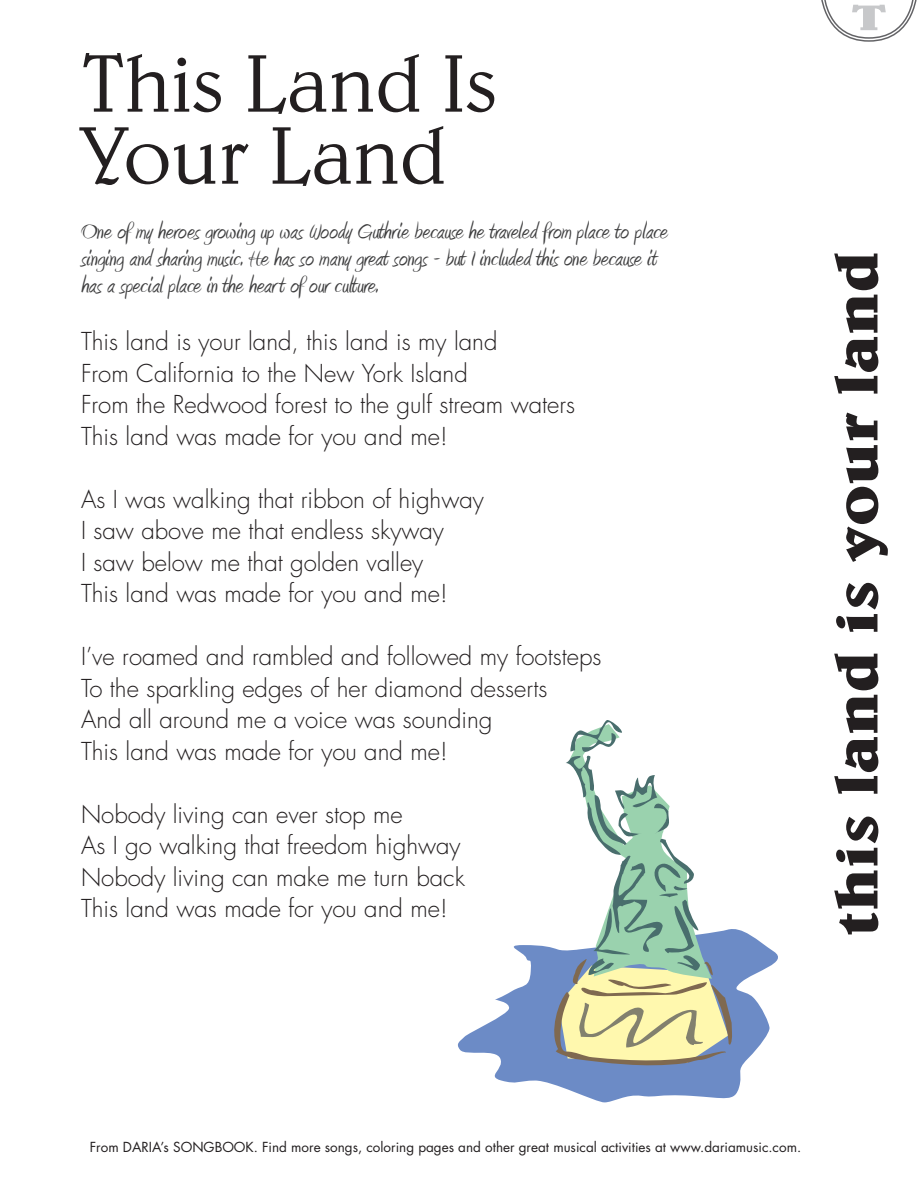
<style>
.page{position:relative;width:918px;height:1188px;background:#fff}
.page>*{position:absolute;margin:0;border:0;box-sizing:border-box;transform-origin:0 0}
.t1{font:300 82.5px/72px "Belwe Std";color:#231f20}
.t2{font:condensed 61.8px "Belwe Std";color:#231f20;scale:1.33 1}
.t3{font:condensed 36px "Belwe Std";color:#c7c8ca;scale:2 1}
.t4{font:27px/27px "Amienne";color:#3e3e3f}
.t5{font:300 24px/31.5px "Futura Std";color:#231f20}
.t6{font:13.5px "Futura Std";color:#231f20}
</style>
<div class="page">
<svg style="left:821px;top:0;width:96px;height:42px"></svg>
<svg style="left:458px;top:929px;width:320px;height:173px;fill:#6f8dc7"></svg>
<svg style="left:549px;top:720px;width:183px;height:348px"></svg>
<h1 class="t1" style="left:81px;top:48px;width:419px">This Land Is<br>Your Land</h1>
<p class="t4" style="left:81px;top:219px;width:588px">One of my heroes growing up was Woody Guthrie because he traveled from place to place singing and sharing music. He has so many great songs - but I included this one because it has a special place in the heart of our culture.</p>
<p class="t5" style="left:81px;top:326px;width:496px">This land is your land, this land is my land<br>From California to the New York Island<br>From the Redwood forest to the gulf stream waters This land was made for you and me!</p>
<p class="t5" style="left:81px;top:484px;width:404px">As I was walking that ribbon of highway I saw above me that endless skyway<br>I saw below me that golden valley<br>This land was made for you and me!</p>
<p class="t5" style="left:81px;top:641px;width:522px">I’ve roamed and rambled and followed my footsteps To the sparkling edges of her diamond desserts<br>And all around me a voice was sounding<br>This land was made for you and me!</p>
<p class="t5" style="left:81px;top:799px;width:385px">Nobody living can ever stop me<br>As I go walking that freedom highway<br>Nobody living can make me turn back<br>This land was made for you and me!</p>
<h3 class="t3" style="left:850px;top:-3px;width:20px">T</h3>
<h2 class="t2" style="left:820px;top:937px;width:517px;rotate:-90deg">this land is your land</h2>
<p class="t6" style="left:90px;top:1138px;width:713px">From DARIA’s SONGBOOK. Find more songs, coloring pages and other great musical activities at www.dariamusic.com.</p>
</div>
